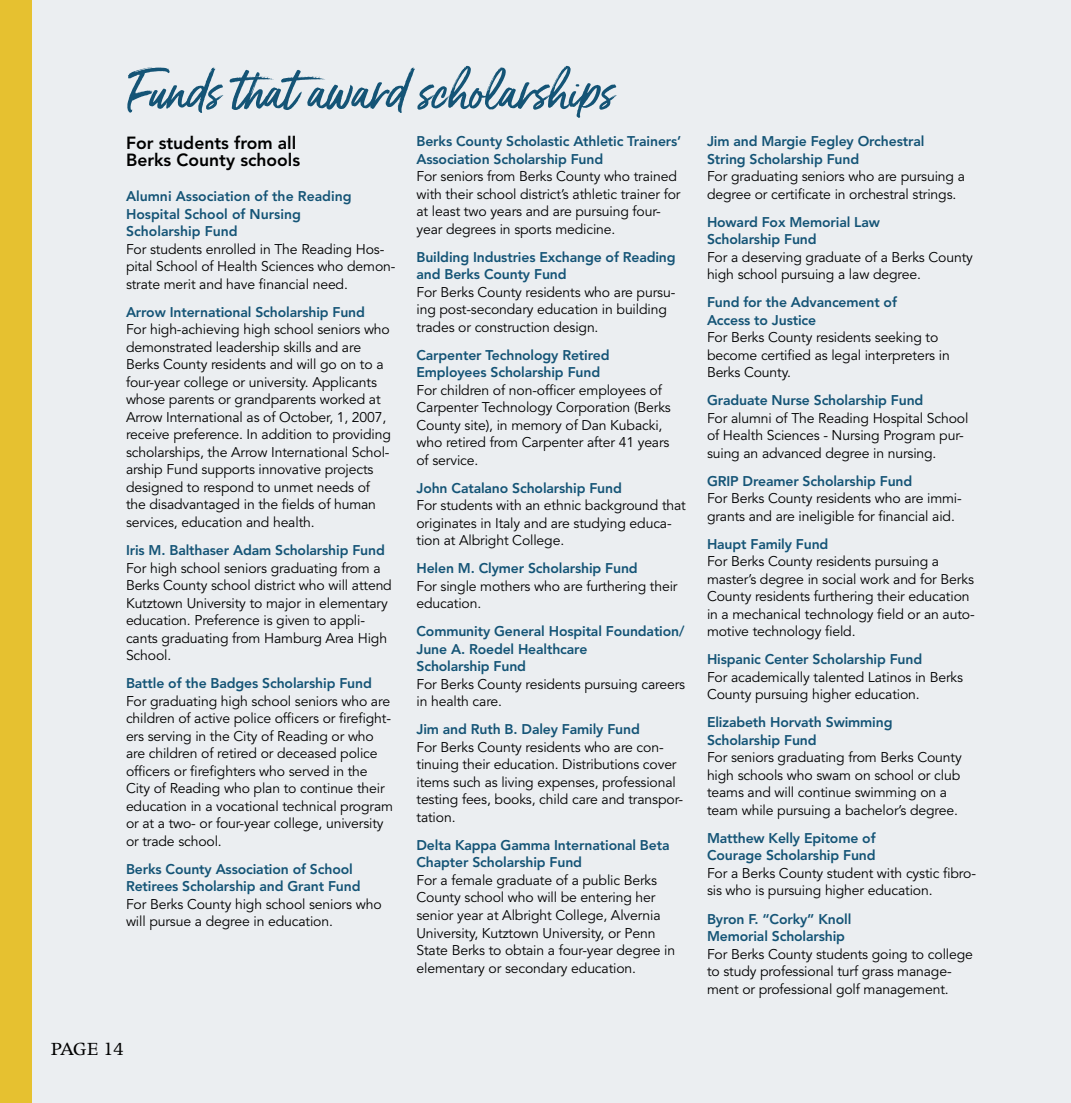
<style>
.page{position:relative;width:1071px;height:1103px;background:#fff}
.page>*{position:absolute;margin:0;border:0;box-sizing:border-box;transform-origin:0 0}
.t1{font:52.5px "Gotcha";color:#145476}
.t2{font:21px "Apollo";letter-spacing:-.03em;color:#000}
.t3{font:800 17.5px/17.5px "Avenir";color:#000}
.t4{font:14px/17.5px "Avenir";letter-spacing:-.01em;color:#000}
.t5{font:800 14px/17.5px "Avenir";letter-spacing:-.01em;color:#145476}
</style>
<div class="page">
<div style="left:0;top:0;width:1071px;height:1102px;background:#ebeef1"></div>
<div style="left:0;top:0;width:32px;height:1102px;background:#e6c130"></div>
<h1 class="t1" style="left:126px;top:56px;width:489px">Funds thataward scholarships</h1>
<p class="t3" style="left:126px;top:134px;width:176px">For students from all<br>Berks County schools</p>
<p class="t5" style="left:126px;top:188px;width:227px">Alumni Association of the Reading<br>Hospital School of N ursing<br>Scholarship Fund</p>
<p class="t4" style="left:126px;top:241px;width:271px">For students enrolled in The Reading Hos&shy;pital School of Health Sciences who demon&shy;strate merit and have financial need.</p>
<p class="t5" style="left:126px;top:303px;width:241px">Arrow International Scholarship Fund</p>
<p class="t4" style="left:126px;top:321px;width:266px">For high-achieving high school seniors who demonstrated leadership skills and are Berks County residents and will go on to a four-year college or university. Applicants whose parents or grandparents worked at Arrow International as of October, 1, 2007, receive preference. In addition to providing scholarships, the Arrow International Schol&shy;arship Fund supports innovative projects designed to respond to unmet needs of the disadvantaged in the fields of human services, education and health.</p>
<p class="t5" style="left:126px;top:541px;width:260px">Iris M . Balthaser Adam Scholarship Fund</p>
<p class="t4" style="left:126px;top:559px;width:267px">For high school seniors graduating from a Berks County school district who will attend Kutztown University to major in elementary education. Preference is given to appli&shy;cants graduating from Hamburg Area High School.</p>
<p class="t5" style="left:126px;top:674px;width:247px">Battle of the Badges Scholarship Fund</p>
<p class="t4" style="left:126px;top:692px;width:269px">For graduating high school seniors who are children of active police officers or firefight&shy;ers serving in the City of Reading or who are children of retired or deceased police officers or firefighters who served in the City of Reading who plan to continue their education in a vocational technical program or at a two- or four-year college, university or trade school.</p>
<p class="t5" style="left:126px;top:860px;width:236px">Berks County Association of School<br>Retirees Scholarship and Grant Fund</p>
<p class="t4" style="left:126px;top:895px;width:257px">For Berks County high school seniors who will pursue a degree in education.</p>
<p class="t5" style="left:416px;top:132px;width:266px">Berks County Scholastic Athletic Trainers’<br>Association Scholarship Fund</p>
<p class="t4" style="left:416px;top:168px;width:266px">For seniors from Berks County who trained with their school district’s athletic trainer for at least two years and are pursuing four&shy;year degrees in sports medicine.</p>
<p class="t5" style="left:416px;top:248px;width:261px">Building Industries Exchange of Reading and Berks County Fund</p>
<p class="t4" style="left:416px;top:283px;width:260px">For Berks County residents who are pursu&shy;ing post-secondary education in building trades or construction design.</p>
<p class="t5" style="left:416px;top:346px;width:195px">Carpenter Technology Retired<br>Employees Scholarship Fund</p>
<p class="t4" style="left:416px;top:381px;width:256px">For children of non-officer employees of Carpenter Technology Corporation (Berks County site), in memory of Dan Kubacki, who retired from Carpenter after 41 years of service.</p>
<p class="t5" style="left:416px;top:479px;width:207px">John Catalano Scholarship Fund</p>
<p class="t4" style="left:416px;top:497px;width:271px">For students with an ethnic background that originates in Italy and are studying educa&shy;tion at Albright College.</p>
<p class="t5" style="left:416px;top:559px;width:223px">Helen M . Clymer Scholarship Fund</p>
<p class="t4" style="left:416px;top:577px;width:263px">For single mothers who are furthering their education.</p>
<p class="t5" style="left:416px;top:622px;width:270px">Community General Hospital Foundation/<br>June A. Roedel Healthcare<br>Scholarship Fund</p>
<p class="t4" style="left:416px;top:675px;width:270px">For Berks County residents pursuing careers in health care.</p>
<p class="t5" style="left:416px;top:720px;width:225px">Jim and Ruth B. Daley Family Fund</p>
<p class="t4" style="left:416px;top:738px;width:268px">For Berks County residents who are con&shy;tinuing their education. Distributions cover items such as living expenses, professional testing fees, books, child care and transpor&shy;tation.</p>
<p class="t5" style="left:416px;top:836px;width:255px">Delta Kappa Gamma International Beta<br>Chapter Scholarship Fund</p>
<p class="t4" style="left:416px;top:871px;width:260px">For a female graduate of a public Berks County school who will be entering her senior year at Albright College, Alvernia University, Kutztown University, or Penn State Berks to obtain a four-year degree in elementary or secondary education.</p>
<h2 class="t2" style="left:51px;top:1037px;width:74px">PAGE 14</h2>
<p class="t5" style="left:707px;top:132px;width:219px">Jim and Margie Fegley Orchestral<br>String Scholarship Fund</p>
<p class="t4" style="left:707px;top:168px;width:260px">For graduating seniors who are pursuing a degree or certificate in orchestral strings.</p>
<p class="t5" style="left:707px;top:213px;width:174px">H oward Fox M emorial Law<br>Scholarship Fund</p>
<p class="t4" style="left:707px;top:248px;width:267px">For a deserving graduate of a Berks County high school pursuing a law degree.</p>
<p class="t5" style="left:707px;top:293px;width:192px">Fund for the Advancement of<br>Access to Justice</p>
<p class="t4" style="left:707px;top:329px;width:244px">For Berks County residents seeking to become certified as legal interpreters in<br>Berks County.</p>
<p class="t5" style="left:707px;top:391px;width:218px">Graduate N urse Scholarship Fund</p>
<p class="t4" style="left:707px;top:409px;width:263px">For alumni of The Reading Hospital School of Health Sciences - Nursing Program pur&shy;suing an advanced degree in nursing.</p>
<p class="t5" style="left:707px;top:472px;width:19px">GRIP</p>
<p class="t5" style="left:743px;top:472px;width:171px">Dreamer Scholarship Fund</p>
<p class="t4" style="left:707px;top:490px;width:256px">For Berks County residents who are immi&shy;grants and are ineligible for financial aid.</p>
<p class="t5" style="left:707px;top:535px;width:123px">Haupt Family Fund</p>
<p class="t4" style="left:707px;top:553px;width:269px">For Berks County residents pursuing a master’s degree in social work and for Berks County residents furthering their education in a mechanical technology field or an auto&shy;motive technology field.</p>
<p class="t5" style="left:707px;top:650px;width:217px">Hispanic Center Scholarship Fund</p>
<p class="t4" style="left:707px;top:668px;width:258px">For academically talented Latinos in Berks<br>County pursuing higher education.</p>
<p class="t5" style="left:707px;top:713px;width:187px">Elizabeth Horvath Swimming<br>Scholarship Fund</p>
<p class="t4" style="left:707px;top:749px;width:256px">For seniors graduating from Berks County high schools who swam on school or club teams and will continue swimming on a team while pursuing a bachelor’s degree.</p>
<p class="t5" style="left:707px;top:829px;width:170px">Matthew Kelly Epitome of<br>Courage Scholarship Fund</p>
<p class="t4" style="left:707px;top:864px;width:271px">For a Berks County student with cystic fibro&shy;sis who is pursuing higher education.</p>
<p class="t5" style="left:707px;top:909px;width:146px">Byron F. “Corky” Knoll<br>Memorial Scholarship</p>
<p class="t4" style="left:707px;top:945px;width:267px">For Berks County students going to college to study professional turf grass manage&shy;ment or professional golf management.</p>
</div>
